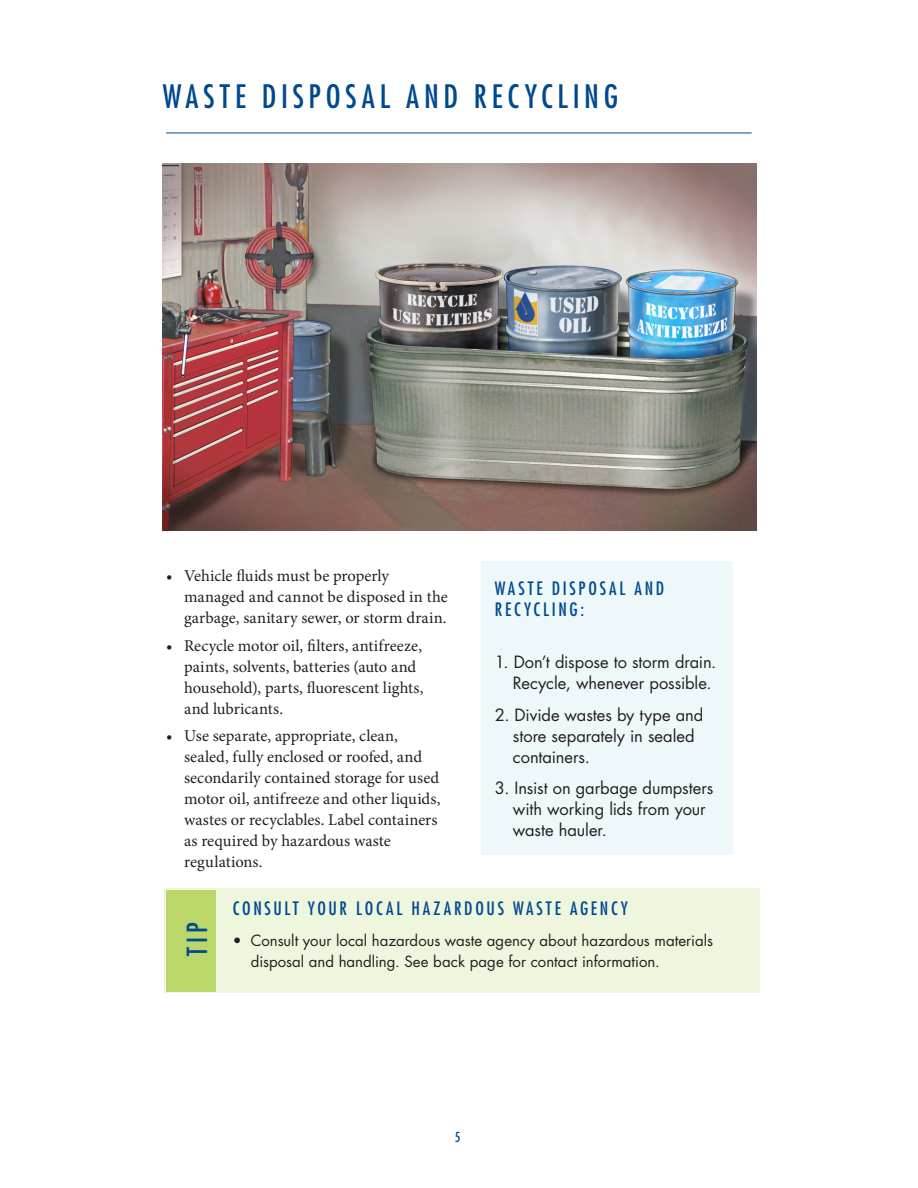
<style>
.page{position:relative;width:918px;height:1188px;background:#fff}
.page>*{position:absolute;margin:0;border:0;box-sizing:border-box;transform-origin:0 0}
._8_Bold_Blue_Bodycop{font:500 condensed 31.5px "Futura LT Pro";letter-spacing:.15em;color:#01498e}
._8_Bold_Blue_Bodycop-2{font:500 condensed 27px "Futura LT Pro";color:#01498e}
._8_Bold_Blue_Bodycop-3{font:500 condensed 18px "Futura LT Pro";letter-spacing:.15em;color:#01498e}
._9b_bulleted_tight_b{font:16.5px/21px "Minion Pro";color:#231f20}
._9_bulleted_bodycopy{font:16.5px/21px "Futura LT Pro";letter-spacing:-.005em;color:#231f20}
._9_bulleted_bodycopy-2{font:15px/21px "Futura LT Pro";color:#231f20}
.t1{font:500 condensed 13.5px "Futura LT Pro";color:#01498e}
</style>
<div class="page">
<img style="left:163px;top:163px;width:594px;height:368px">
<hr style="left:166px;top:133px;width:586px;height:1px;background:#01498e">
<div style="left:481px;top:562px;width:252px;height:293px;background:#eef8fb"></div>
<div style="left:164px;top:888px;width:596px;height:105px;background:#eff6de"></div>
<div style="left:167px;top:891px;width:49px;height:101px;background:#bbd76a"></div>
<p class="_8_Bold_Blue_Bodycop" style="left:163px;top:74px;width:457px">WASTE DISPOSAL AND RECYCLING</p>
<p class="_9b_bulleted_tight_b" style="left:184px;top:566px;width:265px;text-indent:-18px">• Vehicle fluids must be properly managed and cannot be disposed in the garbage, sanitary sewer, or storm drain.</p>
<p class="_9b_bulleted_tight_b" style="left:184px;top:635px;width:241px;text-indent:-18px">• Recycle motor oil, filters, antifreeze, paints, solvents, batteries (auto and household), parts, fluorescent lights, and lubricants.</p>
<p class="_9b_bulleted_tight_b" style="left:184px;top:726px;width:258px;text-indent:-18px">• Use separate, appropriate, clean, sealed, fully enclosed or roofed, and secondarily contained storage for used motor oil, antifreeze and other liquids, wastes or recyclables. Label containers as required by hazardous waste regulations.</p>
<p class="_8_Bold_Blue_Bodycop-3" style="left:495px;top:576px;width:171px">WASTE DISPOSAL AND</p>
<p class="_8_Bold_Blue_Bodycop-3" style="left:495px;top:597px;width:91px">RECYCLING:</p>
<p class="_9_bulleted_bodycopy" style="left:495px;top:652px;width:223px;text-align:right">1. Don’t dispose to storm drain.<br>Recycle, whenever possible.</p>
<p class="_9_bulleted_bodycopy" style="left:513px;top:704px;width:192px;text-indent:-18px">2. Divide wastes by type and store separately in sealed containers.</p>
<p class="_9_bulleted_bodycopy" style="left:513px;top:778px;width:202px;text-indent:-18px">3. Insist on garbage dumpsters with working lids from your waste hauler.</p>
<p class="_8_Bold_Blue_Bodycop-2" style="left:179px;top:956px;width:35px;rotate:-90deg">TIP</p>
<p class="_8_Bold_Blue_Bodycop-3" style="left:233px;top:896px;width:397px">CONSULT YOUR LOCAL HAZARDOUS WASTE AGENCY</p>
<p class="_9_bulleted_bodycopy-2" style="left:251px;top:930px;width:464px;text-indent:-18px">• Consult your local hazardous waste agency about hazardous materials disposal and handling. See back page for contact information.</p>
<p class="t1" style="left:455px;top:1128px;width:7px">5</p>
</div>
